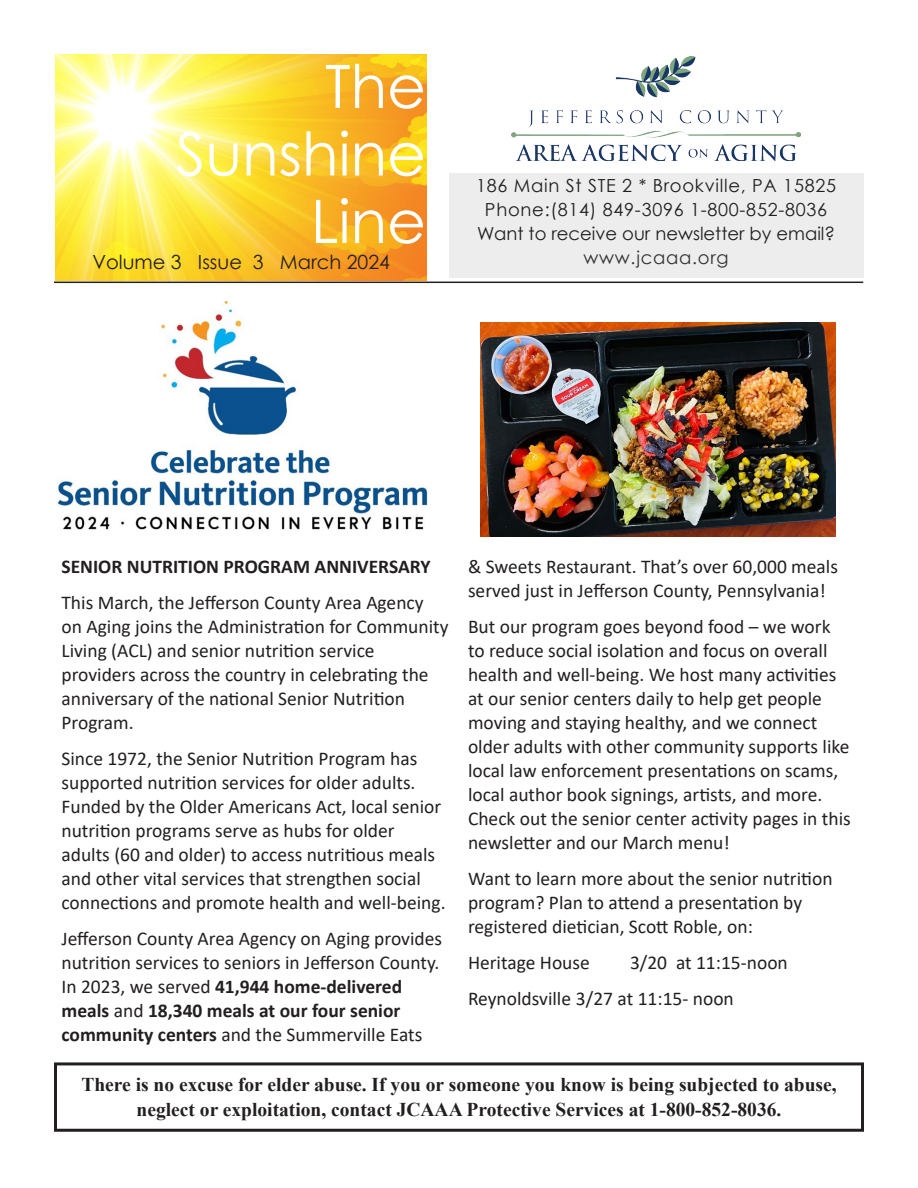
<style>
.page{position:relative;width:918px;height:1188px;background:#fff}
.page>*{position:absolute;margin:0;border:0;box-sizing:border-box;transform-origin:0 0}
.t1{font:60px "Century Gothic";color:#fff}
.t2{font:19.5px/24px "Calibri";color:#231f20}
.t3{font:700 19.5px/25.5px "Times New Roman";color:#231f20;text-align:center}
.t4{font:700 19.5px "Calibri";color:#231f20}
.t5{font:19.5px "Century Gothic";color:#231f20}
.t6{font:18px "Century Gothic";letter-spacing:.04em;color:#231f20}
.t7{font:18px "Century Gothic";color:#231f20}
.t8{font:18px "Century Gothic";letter-spacing:.04em;color:#333}
.s1{font-weight:700}
</style>
<div class="page">
<img style="left:512px;top:56px;width:288px;height:105px">
<img style="left:56px;top:54px;width:370px;height:227px">
<div style="left:449px;top:174px;width:414px;height:104px;background:#ededed"></div>
<hr style="left:54px;top:282px;width:809px;height:1px;background:#231f20">
<img style="left:56px;top:302px;width:372px;height:228px">
<div style="left:54px;top:1062px;width:810px;height:70px;border:3px solid #231f20"></div>
<img style="left:480px;top:322px;width:355px;height:214px">
<p class="t1" style="left:325px;top:44px;width:103px">The</p>
<p class="t1" style="left:176px;top:112px;width:252px">Sunshine</p>
<p class="t1" style="left:311px;top:179px;width:117px">Line</p>
<p class="t5" style="left:92px;top:249px;width:299px">Volume 3 Issue 3 March 2024</p>
<p class="t6" style="left:476px;top:173px;width:361px">186 Main St STE 2 * Brookville, PA 15825</p>
<p class="t6" style="left:485px;top:197px;width:344px">Phone:(814) 849-3096 1-800-852-8036</p>
<p class="t7" style="left:477px;top:221px;width:360px">Want to receive our newsletter by email?</p>
<p class="t8" style="left:584px;top:245px;width:146px">www.jcaaa.org</p>
<p class="t4" style="left:62px;top:552px;width:371px">SENIOR NUTRITION PROGRAM ANNIVERSARY</p>
<p class="t2" style="left:62px;top:590px;width:389px">This March, the Jefferson County Area Agency on Aging joins the Administration for Community Living (ACL) and senior nutrition service providers across the country in celebrating the anniversary of the national Senior Nutrition Program.</p>
<p class="t2" style="left:62px;top:746px;width:386px">Since 1972, the Senior Nutrition Program has supported nutrition services for older adults.<br>Funded by the Older Americans Act, local senior nutrition programs serve as hubs for older adults (60 and older) to access nutritious meals and other vital services that strengthen social connections and promote health and well-being.</p>
<p class="t2" style="left:62px;top:926px;width:382px">Jefferson County Area Agency on Aging provides nutrition services to seniors in Jefferson County.<br>In 2023, we served <span class="s1">41,944 home-delivered meals</span> and <span class="s1">18,340 meals at our four senior community centers</span> and the Summerville Eats</p>
<p class="t2" style="left:468px;top:554px;width:372px">&amp; Sweets Restaurant. That’s over 60,000 meals served just in Jefferson County, Pennsylvania!</p>
<p class="t2" style="left:468px;top:614px;width:384px">But our program goes beyond food – we work to reduce social isolation and focus on overall health and well-being. We host many activities at our senior centers daily to help get people moving and staying healthy, and we connect older adults with other community supports like local law enforcement presentations on scams, local author book signings, artists, and more.<br>Check out the senior center activity pages in this newsletter and our March menu!</p>
<p class="t2" style="left:468px;top:866px;width:366px">Want to learn more about the senior nutrition program? Plan to attend a presentation by registered dietician, Scott Roble, on:</p>
<p class="t2" style="left:468px;top:950px;width:123px">Heritage House</p>
<p class="t2" style="left:630px;top:950px;width:159px">3/20 at 11:15-noon</p>
<p class="t2" style="left:468px;top:986px;width:267px">Reynoldsville 3/27 at 11:15- noon</p>
<p class="t3" style="left:81px;top:1071px;width:757px">There is no excuse for elder abuse. If you or someone you know is being subjected to abuse, neglect or exploitation, contact JCAAA Protective Services at 1-800-852-8036.</p>
</div>
